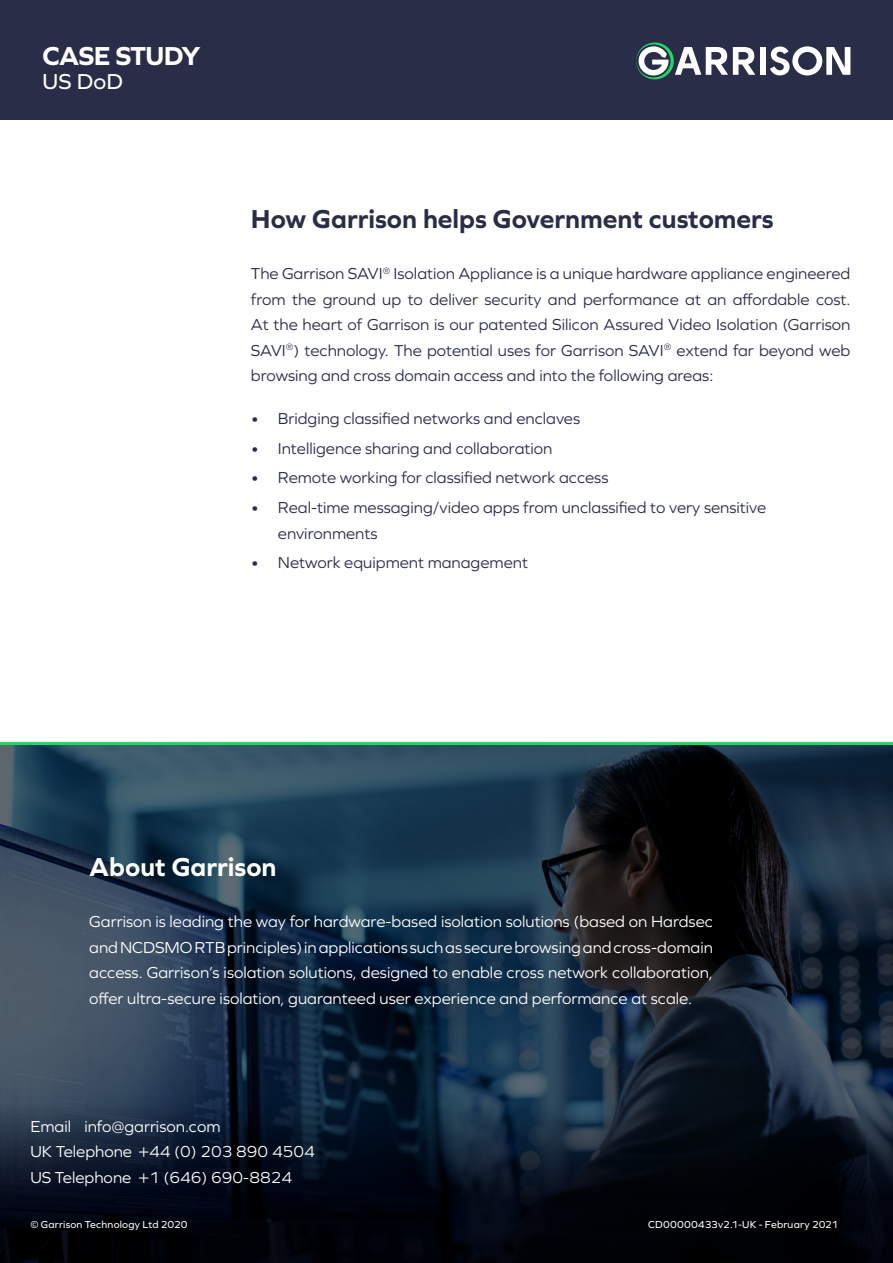
<style>
.page{position:relative;width:893px;height:1263px;background:#fff}
.page>*{position:absolute;margin:0;border:0;box-sizing:border-box;transform-origin:0 0}
.New_H2__Maybe{font:700 27px "Graphie";color:#292d48}
.New_H2__Maybe-2{font:700 27px "Graphie";color:#fff}
.New_H2__Maybe-3{font:700 27px "Graphie";letter-spacing:-.03em;color:#fff}
.t1{font:22.5px "Graphie";color:#fff}
.New_Paragraph__Maybe{font:16.5px/25.5px "Graphie";color:#292d48;text-align:justify}
.New_Paragraph__Maybe-2{font:16.5px/25.5px "Graphie";color:#fff;text-align:justify}
.t2{font:10.5px "Graphie";letter-spacing:.015em;color:#fff}
</style>
<div class="page">
<div style="left:0;top:0;width:893px;height:120px;background:#292d48"></div>
<svg style="left:770px;top:46px;width:80px;height:29px"></svg>
<div style="left:760px;top:47px;width:6px;height:28px;background:#fff"></div>
<svg style="left:636px;top:43px;width:119px;height:36px"></svg>
<svg style="left:0;top:744px;width:893px;height:352px;background:#1e3243"></svg>
<hr style="left:0;top:742px;width:893px;height:2px;background:#21d862">
<svg style="left:0;top:1096px;width:893px;height:167px;background:#08101c"></svg>
<p class="New_H2__Maybe-3" style="left:43px;top:40px;width:159px">CASE STUDY</p>
<p class="t1" style="left:43px;top:68px;width:82px">US DoD</p>
<p class="New_H2__Maybe" style="left:251px;top:203px;width:524px">How Garrison helps Government customers</p>
<p class="New_Paragraph__Maybe" style="left:251px;top:261px;width:601px">The Garrison SAVI<sup>®</sup> Isolation Appliance is a unique hardware appliance engineered from the ground up to deliver security and performance at an affordable cost.<br>At the heart of Garrison is our patented Silicon Assured Video Isolation (Garrison SAVI<sup>®</sup>) technology. The potential uses for Garrison SAVI<sup>®</sup> extend far beyond web browsing and cross domain access and into the following areas:</p>
<p class="New_Paragraph__Maybe" style="left:251px;top:405px;width:331px">• Bridging classified networks and enclaves</p>
<p class="New_Paragraph__Maybe" style="left:251px;top:435px;width:303px">• Intelligence sharing and collaboration</p>
<p class="New_Paragraph__Maybe" style="left:251px;top:465px;width:359px">• Remote working for classified network access</p>
<p class="New_Paragraph__Maybe" style="left:278px;top:495px;width:490px;text-indent:-27px">• Real-time messaging/video apps from unclassified to very sensitive environments</p>
<p class="New_Paragraph__Maybe" style="left:251px;top:550px;width:279px">• Network equipment management</p>
<p class="New_H2__Maybe-2" style="left:89px;top:851px;width:189px">About Garrison</p>
<p class="New_Paragraph__Maybe-2" style="left:89px;top:909px;width:625px">Garrison is leading the way for hardware-based isolation solutions (based on Hardsec and NCDSMO RTB principles) in applications such as secure browsing and cross-domain access. Garrison’s isolation solutions, designed to enable cross network collaboration, offer ultra-secure isolation, guaranteed user experience and performance at scale.</p>
<p class="New_Paragraph__Maybe-2" style="left:30px;top:1113px;width:286px;text-align:left">Email info@garrison.com<br>UK Telephone +44 (0) 203 890 4504<br>US Telephone +1 (646) 690-8824</p>
<p class="t2" style="left:30px;top:1218px;width:159px">© Garrison Technology Ltd 2020</p>
<p class="t2" style="left:648px;top:1218px;width:192px">CD00000433v2.1-UK - February 2021</p>
</div>
